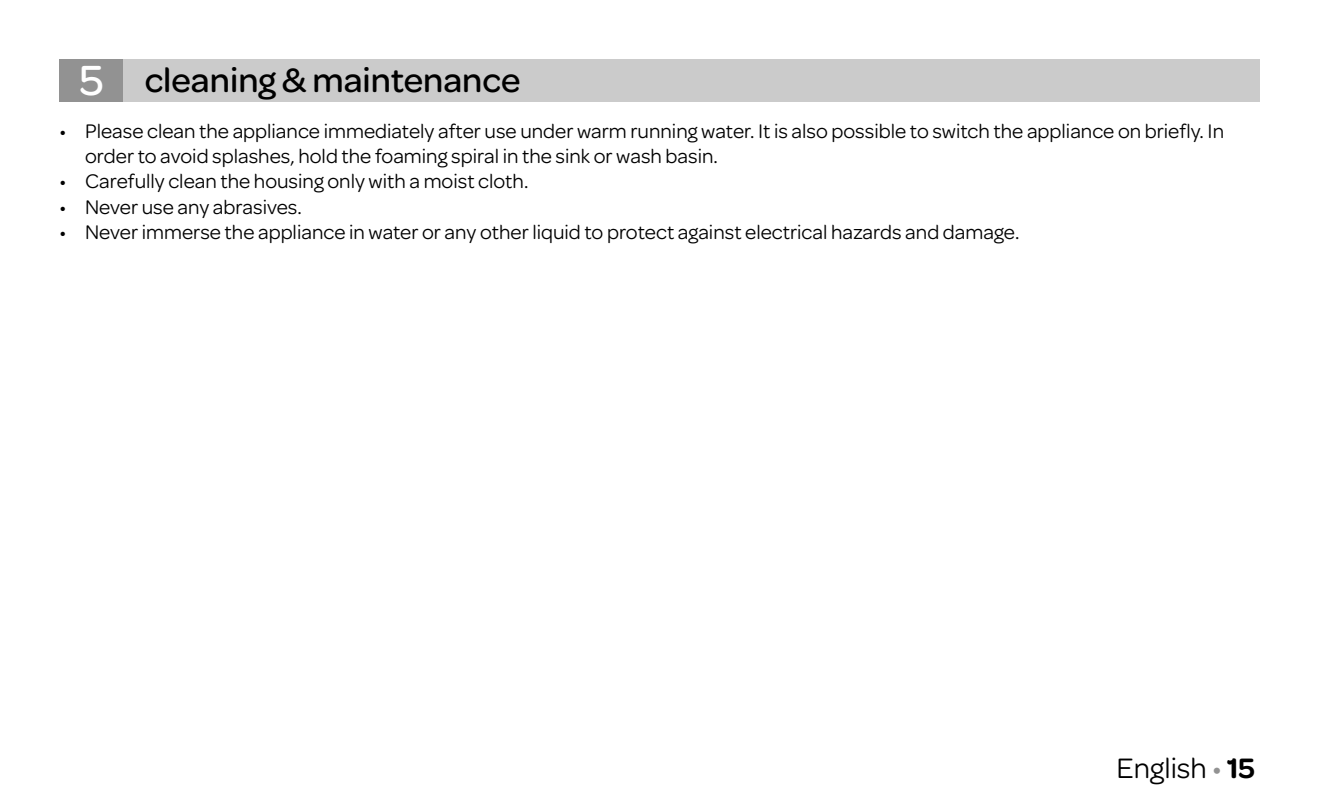
<style>
.page{position:relative;width:1319px;height:808px;background:#fff}
.page>*{position:absolute;margin:0;border:0;box-sizing:border-box;transform-origin:0 0}
.t1{font:500 36px "Omnes";color:#000}
.t2{font:30px "Omnes";color:#000}
.t3{font:21px/25.2px "Omnes";color:#000}
.s1{font-size:45px;color:#fff}
.s2{color:#929292}
.s3{font-weight:600}
</style>
<div class="page">
<div style="left:102px;top:60px;width:1157px;height:42px;background:#cbcbcb"></div>
<div style="left:60px;top:60px;width:63px;height:42px;background:#929292"></div>
<h1 class="t1" style="left:79px;top:55px;width:442px"><span class="s1">5</span> cleaning &amp; maintenance</h1>
<p class="t3" style="left:85px;top:117px;width:1140px;text-indent:-26px">• Please clean the appliance immediately after use under warm running water. It is also possible to switch the appliance on briefly. In order to avoid splashes, hold the foaming spiral in the sink or wash basin.</p>
<p class="t3" style="left:60px;top:168px;width:470px">• Carefully clean the housing only with a moist cloth.</p>
<p class="t3" style="left:60px;top:193px;width:244px">• Never use any abrasives.</p>
<p class="t3" style="left:60px;top:218px;width:961px">• Never immerse the appliance in water or any other liquid to protect against electrical hazards and damage.</p>
<h2 class="t2" style="left:1116px;top:748px;width:140px">English <span class="s2">•</span> <span class="s3">15</span></h2>
</div>
